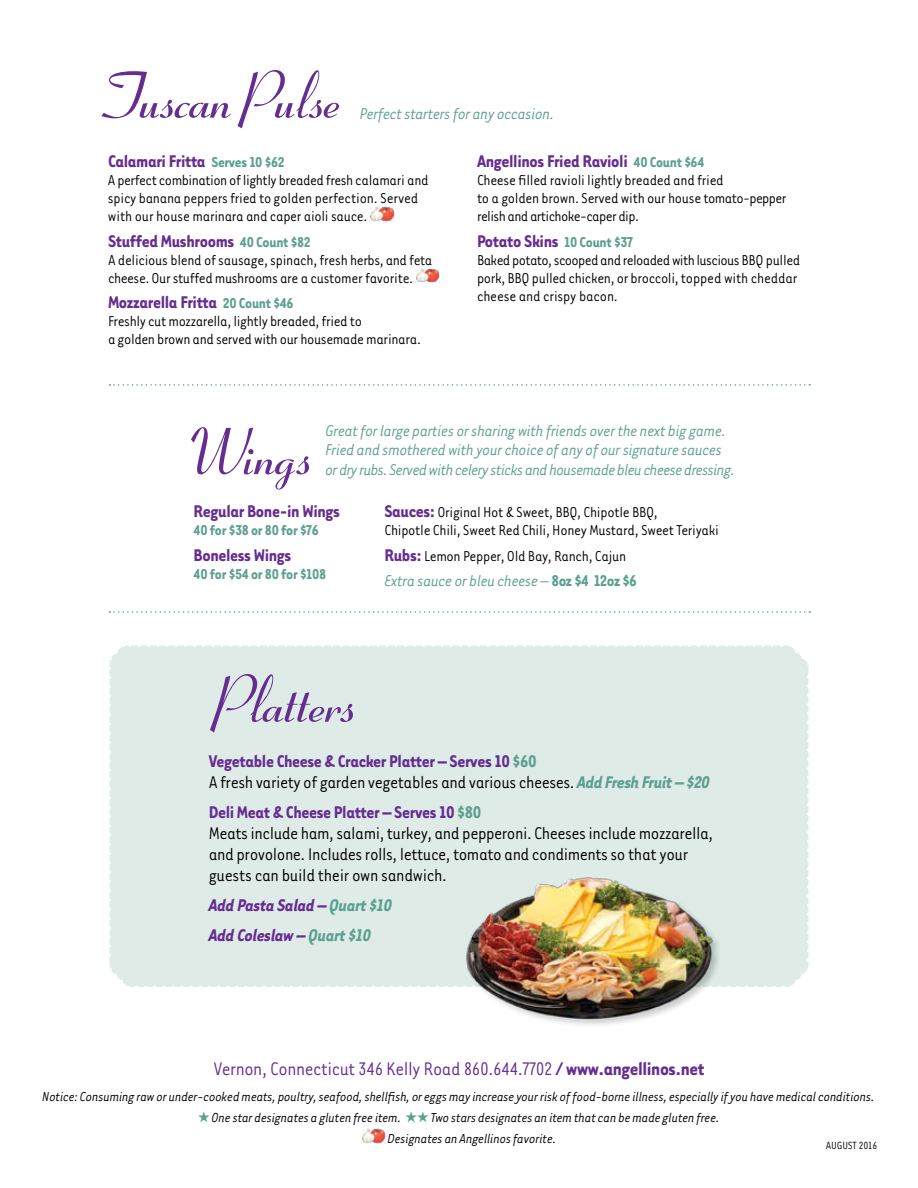
<style>
.page{position:relative;width:918px;height:1188px;background:#fff}
.page>*{position:absolute;margin:0;border:0;box-sizing:border-box;transform-origin:0 0}
.t1{font:700 66px "Ribbon 131 BT";letter-spacing:-.01em;color:#662d91}
.t2{font:21px "Tarzana Nar OT";letter-spacing:-.02em;color:#662d91}
.t3{font:19.5px/21px "Tarzana Nar OT";letter-spacing:-.025em;color:#000}
.t4{font:700 19.5px "Tarzana Nar OT";letter-spacing:-.02em;color:#662d91}
.t5{font:italic 700 19.5px/30px "Tarzana Nar OT";letter-spacing:-.02em;color:#662d91}
.t6{font:italic 18px/19.5px "Tarzana Nar OT";letter-spacing:-.025em;color:#5ca091}
.t7{font:16.5px/18px "Tarzana Nar OT";letter-spacing:-.02em;color:#000}
.t8{font:700 16.5px "Tarzana Nar OT";letter-spacing:-.02em;color:#5ca091}
.t9{font:italic 15px/21px "Tarzana Nar OT";letter-spacing:-.02em;color:#000}
.t10{font:12px "Tarzana Nar OT";letter-spacing:-.01em;color:#000}
.s1{font-size:16.5px;color:#5ca091}
.s2{font-weight:700;font-size:19.5px;color:#662d91}
.s3{font-weight:700;font-style:normal}
.s4{font-weight:700;color:#662d91}
.s5{font-weight:700;color:#5ca091}
.s6{font-weight:700;font-style:italic;color:#5ca091}
.s7{color:#5ca091}
.s8{font-weight:700}
</style>
<div class="page">
<img style="left:362px;top:1129px;width:24px;height:14px">
<div style="left:110px;top:646px;width:698px;height:341px;background:#deebe7"></div>
<svg style="left:109px;top:668px;width:20px;height:319px;background:#e0ece8"></svg>
<div style="left:136px;top:968px;width:672px;height:19px;background:#deebe7"></div>
<svg style="left:789px;top:646px;width:20px;height:314px;background:#e0ece8"></svg>
<svg style="left:110px;top:645px;width:671px;height:16px;background:#e0ece8"></svg>
<img style="left:370px;top:207px;width:24px;height:14px">
<img style="left:415px;top:268px;width:25px;height:15px">
<svg style="left:109px;top:384px;width:701px;height:2px"></svg>
<svg style="left:109px;top:611px;width:701px;height:2px"></svg>
<img style="left:451px;top:859px;width:282px;height:166px">
<h1 class="t1" style="left:108px;top:57px;width:241px">Tuscan Pulse</h1>
<p class="t6" style="left:360px;top:103px;width:196px">Perfect starters for any occasion.</p>
<p class="t4" style="left:477px;top:149px;width:229px">Angellinos Fried Ravioli <span class="s1">40 Count $64</span></p>
<p class="t7" style="left:477px;top:171px;width:311px">Cheese filled ravioli lightly breaded and fried<br>to a golden brown. Served with our house tomato-pepper relish and artichoke-caper dip.</p>
<p class="t4" style="left:477px;top:229px;width:157px">Potato Skins <span class="s1">10 Count $37</span></p>
<p class="t7" style="left:477px;top:250px;width:325px">Baked potato, scooped and reloaded with luscious BBQ pulled pork, BBQ pulled chicken, or broccoli, topped with cheddar cheese and crispy bacon.</p>
<p class="t4" style="left:108px;top:149px;width:178px">Calamari Fritta <span class="s1">Serves 10 $62</span></p>
<p class="t7" style="left:108px;top:171px;width:322px">A perfect combination of lightly breaded fresh calamari and spicy banana peppers fried to golden perfection. Served with our house marinara and caper aioli sauce.</p>
<p class="t4" style="left:108px;top:229px;width:204px">Stuffed Mushrooms <span class="s1">40 Count $82</span></p>
<p class="t7" style="left:108px;top:250px;width:326px">A delicious blend of sausage, spinach, fresh herbs, and feta cheese. Our stuffed mushrooms are a customer favorite.</p>
<p class="t4" style="left:108px;top:290px;width:187px">Mozzarella Fritta <span class="s1">20 Count $46</span></p>
<p class="t7" style="left:108px;top:312px;width:315px">Freshly cut mozzarella, lightly breaded, fried to<br>a golden brown and served with our housemade marinara.</p>
<h1 class="t1" style="left:190px;top:413px;width:130px">Wings</h1>
<p class="t6" style="left:325px;top:420px;width:411px">Great for large parties or sharing with friends over the next big game.<br>Fried and smothered with your choice of any of our signature sauces or dry rubs. Served with celery sticks and housemade bleu cheese dressing.</p>
<p class="t4" style="left:194px;top:499px;width:148px">Regular Bone-in Wings</p>
<p class="t8" style="left:194px;top:520px;width:127px">40 for $38 or 80 for $76</p>
<p class="t4" style="left:194px;top:543px;width:99px">Boneless Wings</p>
<p class="t8" style="left:194px;top:564px;width:134px">40 for $54 or 80 for $108</p>
<p class="t7" style="left:384px;top:503px;width:336px"><span class="s2">Sauces:</span> Original Hot &amp; Sweet, BBQ, Chipotle BBQ,<br>Chipotle Chili, Sweet Red Chili, Honey Mustard, Sweet Teriyaki</p>
<p class="t7" style="left:384px;top:546px;width:243px"><span class="s2">Rubs:</span> Lemon Pepper, Old Bay, Ranch, Cajun</p>
<p class="t6" style="left:384px;top:570px;width:254px">Extra sauce or bleu cheese – <span class="s3">8oz $4 12oz $6</span></p>
<h1 class="t1" style="left:220px;top:661px;width:144px">Platters</h1>
<p class="t3" style="left:209px;top:750px;width:503px"><span class="s4">Vegetable Cheese &amp; Cracker Platter – Serves 10</span> <span class="s5">$60<br></span>A fresh variety of garden vegetables and various cheeses. <span class="s6">Add Fresh Fruit – $20</span></p>
<p class="t3" style="left:209px;top:801px;width:506px"><span class="s4">Deli Meat &amp; Cheese Platter – Serves 10</span> <span class="s5">$80<br></span>Meats include ham, salami, turkey, and pepperoni. Cheeses include mozzarella, and provolone. Includes rolls, lettuce, tomato and condiments so that your guests can build their own sandwich.</p>
<p class="t5" style="left:209px;top:889px;width:185px">Add Pasta Salad – <span class="s7">Quart $10<br></span>Add Coleslaw – <span class="s7">Quart $10</span></p>
<p class="t2" style="left:213px;top:1056px;width:493px">Vernon, Connecticut 346 Kelly Road 860.644.7702 <span class="s8">/ www.angellinos.net</span></p>
<p class="t9" style="left:42px;top:1085px;width:834px">Notice: Consuming raw or under-cooked meats, poultry, seafood, shellfish, or eggs may increase your risk of food-borne illness, especially if you have medical conditions.</p>
<p class="t9" style="left:388px;top:1106px;width:334px;text-indent:-190px"><span class="s7">★</span> One star designates a gluten free item. <span class="s7">★★</span> Two stars designates an item that can be made gluten free.<br>Designates an Angellinos favorite.</p>
<p class="t10" style="left:826px;top:1138px;width:53px">AUGUST 2016</p>
</div>
